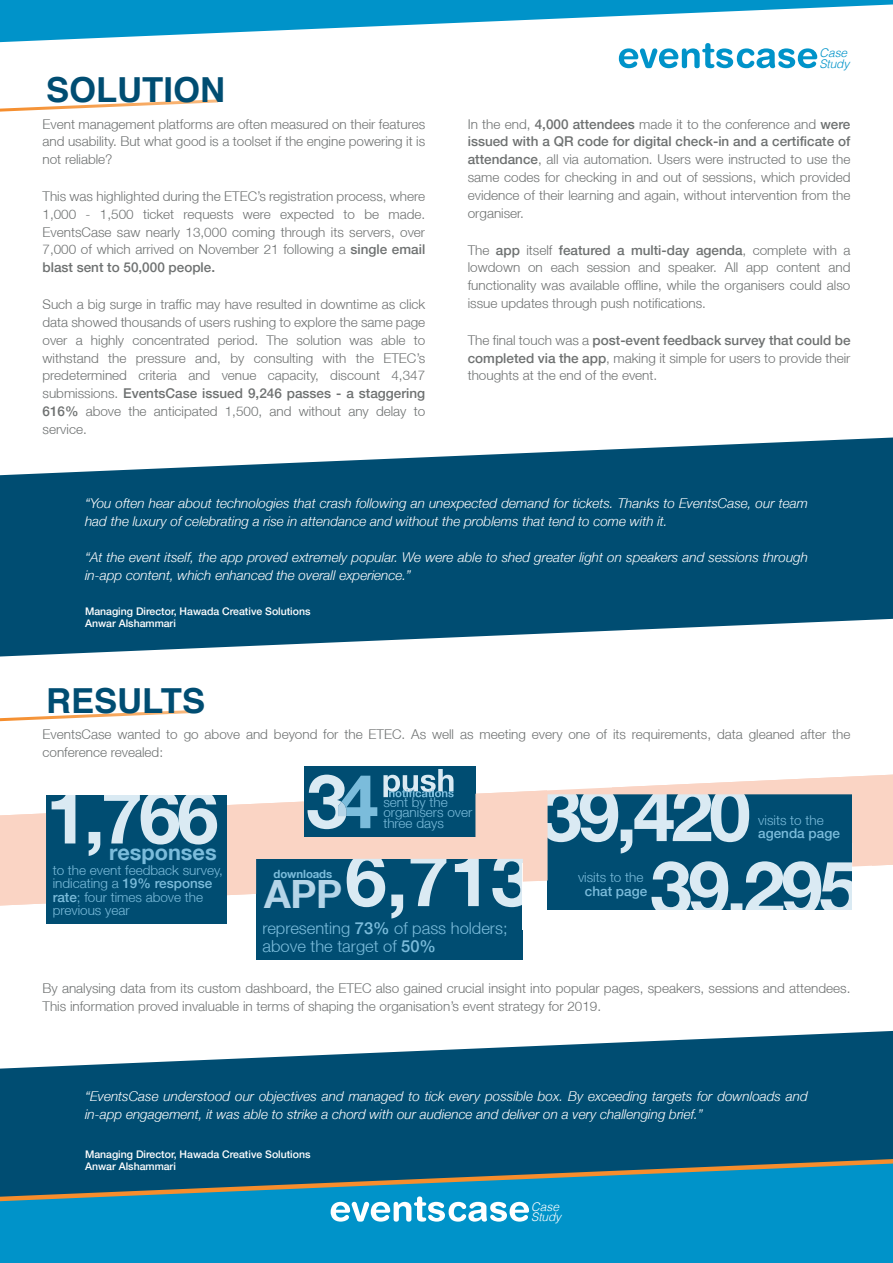
<style>
.page{position:relative;width:893px;height:1263px;background:#fff}
.page>*{position:absolute;margin:0;border:0;box-sizing:border-box;transform-origin:0 0}
.t1{font:700 75px/73.8px "Helvetica Neue";letter-spacing:-.05em;color:#daeaf3}
.t2{font:700 39px "Helvetica Neue";color:#b5d5e8}
.t3{font:700 34.5px "Helvetica";color:#004d72}
.t4{font:700 21.75px "Helvetica Neue";color:#7bbcdb}
.t5{font:300 16.5px/18px "Helvetica Neue";color:#7bbcdb}
.t6{font:300 13.5px/18px "Helvetica Neue";color:#6e7171;text-align:justify}
.t7{font:italic 300 13.5px/18px "Helvetica Neue";color:#fff}
.t8{font:300 13.5px/13.5px "Helvetica Neue";color:#7bbcdb}
.t9{font:500 13.5px "Helvetica Neue";color:#7bbcdb}
.t10{font:italic 300 12px/10.8px "Helvetica";letter-spacing:-.01em;color:#fff}
.t11{font:italic 300 12px/10.8px "Helvetica";letter-spacing:-.01em;color:#0093c9}
.t12{font:700 11.4px "Helvetica Neue";letter-spacing:-.005em;color:#7bbcdb}
.t13{font:500 10.5px/12px "Helvetica Neue";color:#fff}
.s1{font-weight:500}
</style>
<div class="page">
<div style="left:303px;top:767px;width:172px;height:70px;background:#004d72"></div>
<div style="left:256px;top:859px;width:267px;height:100px;background:#004d72"></div>
<div style="left:46px;top:795px;width:181px;height:129px;background:#004d72"></div>
<div style="left:548px;top:794px;width:304px;height:116px;background:#004d72"></div>
<svg style="left:391px;top:769px;width:59px;height:6px"></svg>
<svg style="left:0;top:99px;width:218px;height:13px"></svg>
<div style="left:0;top:813px;width:46px;height:92px;background:#fad4c4"></div>
<svg style="left:0;top:437px;width:893px;height:219px;fill:#004d72"></svg>
<div style="left:0;top:1221px;width:893px;height:42px;background:#0093c9"></div>
<svg style="left:0;top:1031px;width:893px;height:128px;background:#256786"></svg>
<svg style="left:0;top:710px;width:193px;height:11px"></svg>
<svg style="left:0;top:1159px;width:893px;height:62px;background:#1b81a5"></svg>
<svg style="left:227px;top:775px;width:666px;height:120px"></svg>
<svg style="left:0;top:0;width:893px;height:68px"></svg>
<h3 class="t3" style="left:46px;top:62px;width:180px">SOLUTION</h3>
<p class="t6" style="left:43px;top:114px;width:384px">Event management platforms are often measured on their features and usability. But what good is a toolset if the engine powering it is not reliable?</p>
<p class="t6" style="left:43px;top:186px;width:384px">This was highlighted during the ETEC’s registration process, where 1,000 - 1,500 ticket requests were expected to be made.<br>EventsCase saw nearly 13,000 coming through its servers, over 7,000 of which arrived on November 21 following a <span class="s1">single email blast sent to 50,000 people.</span></p>
<p class="t6" style="left:43px;top:294px;width:384px">Such a big surge in traffic may have resulted in downtime as click data showed thousands of users rushing to explore the same page over a highly concentrated period. The solution was able to withstand the pressure and, by consulting with the ETEC’s predetermined criteria and venue capacity, discount 4,347 submissions. <span class="s1">EventsCase issued 9,246 passes - a staggering 616%</span> above the anticipated 1,500, and without any delay to service.</p>
<p class="t11" style="left:819px;top:47px;width:31px">Case<br>Study</p>
<p class="t6" style="left:468px;top:114px;width:384px">In the end, <span class="s1">4,000 attendees</span> made it to the conference and <span class="s1">were issued with a QR code for digital check-in and a certificate of attendance</span>, all via automation. Users were instructed to use the same codes for checking in and out of sessions, which provided evidence of their learning and again, without intervention from the organiser.</p>
<p class="t6" style="left:468px;top:240px;width:384px">The <span class="s1">app</span> itself <span class="s1">featured a multi-day agenda</span>, complete with a lowdown on each session and speaker. All app content and functionality was available offline, while the organisers could also issue updates through push notifications.</p>
<p class="t6" style="left:468px;top:330px;width:384px">The final touch was a <span class="s1">post-event feedback survey that could be completed via the app</span>, making it simple for users to provide their thoughts at the end of the event.</p>
<p class="t7" style="left:85px;top:494px;width:724px">“You often hear about technologies that crash following an unexpected demand for tickets. Thanks to EventsCase, our team had the luxury of celebrating a rise in attendance and without the problems that tend to come with it.</p>
<p class="t7" style="left:85px;top:548px;width:724px">“At the event itself, the app proved extremely popular. We were able to shed greater light on speakers and sessions through in-app content, which enhanced the overall experience.”</p>
<p class="t13" style="left:85px;top:605px;width:227px">Managing Director, Hawada Creative Solutions<br>Anwar Alshammari</p>
<h3 class="t3" style="left:46px;top:673px;width:161px">RESULTS</h3>
<p class="t6" style="left:43px;top:725px;width:809px">EventsCase wanted to go above and beyond for the ETEC. As well as meeting every one of its requirements, data gleaned after the conference revealed:</p>
<h1 class="t1" style="left:46px;top:778px;width:174px">1,766</h1>
<h3 class="t4" style="left:109px;top:839px;width:109px">responses</h3>
<p class="t8" style="left:53px;top:863px;width:172px">to the event feedback survey, indicating a <span class="s1">19% response rate</span>; four times above the previous year</p>
<p class="t8" style="left:383px;top:796px;width:91px;line-height:10.5px">sent by the organisers over three days</p>
<h1 class="t1" style="left:345px;top:841px;width:189px">6,713</h1>
<p class="t12" style="left:274px;top:867px;width:60px">downloads</p>
<h2 class="t2" style="left:264px;top:869px;width:80px">APP</h2>
<p class="t5" style="left:262px;top:918px;width:247px">representing <span class="s1">73%</span> of pass holders; above the target of <span class="s1">50%</span></p>
<h1 class="t1" style="left:650px;top:776px;width:212px;text-indent:-110px">39,420<br>39,295</h1>
<p class="t8" style="left:758px;top:813px;width:67px">visits to the</p>
<p class="t9" style="left:758px;top:825px;width:83px">agenda page</p>
<p class="t8" style="left:578px;top:870px;width:67px">visits to the</p>
<p class="t9" style="left:585px;top:883px;width:64px">chat page</p>
<p class="t6" style="left:43px;top:979px;width:809px">By analysing data from its custom dashboard, the ETEC also gained crucial insight into popular pages, speakers, sessions and attendees.<br>This information proved invaluable in terms of shaping the organisation’s event strategy for 2019.</p>
<p class="t7" style="left:85px;top:1087px;width:724px">“EventsCase understood our objectives and managed to tick every possible box. By exceeding targets for downloads and in-app engagement, it was able to strike a chord with our audience and deliver on a very challenging brief.”</p>
<p class="t13" style="left:85px;top:1148px;width:227px">Managing Director, Hawada Creative Solutions<br>Anwar Alshammari</p>
<p class="t10" style="left:531px;top:1200px;width:31px">Case<br>Study</p>
</div>
